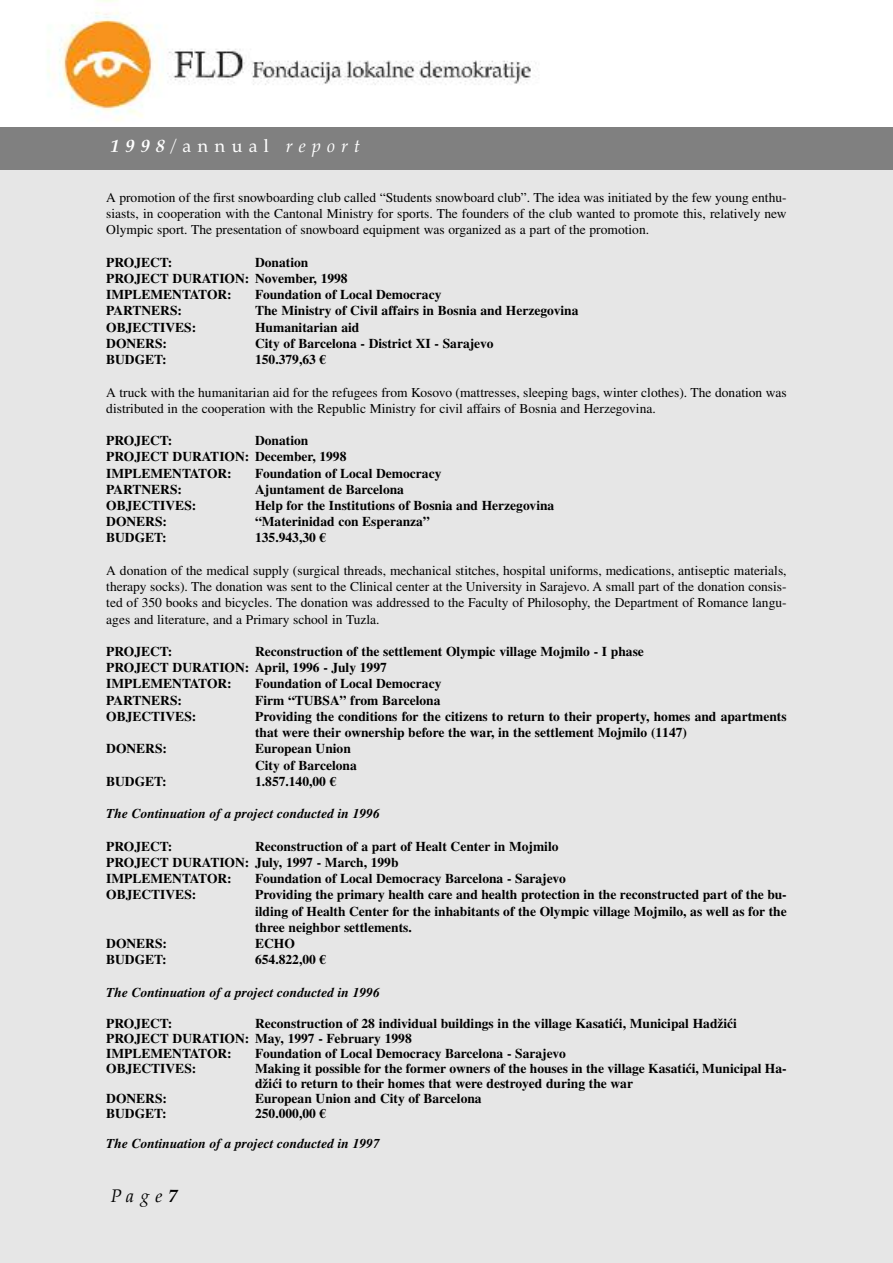
<style>
.page{position:relative;width:893px;height:1263px;background:#e6e6e6}
.page>*{position:absolute;margin:0;border:0;box-sizing:border-box;transform-origin:0 0}
.t1{font:italic 18px "Zapf Calligraphic 801 BT";letter-spacing:.345em;color:#fff}
.t2{font:italic 18px "Zapf Calligraphic 801 BT";color:#000}
.t3{font:700 13.5px/16.2px "H Times";color:#000}
.t4{font:13.5px/16.2px "H Times";color:#000;text-align:justify}
.t5{font:italic 700 13.5px "H Times";color:#000}
.s1{font-weight:700}
.s2{font-style:normal}
.s3{font-family:"Times New Roman"}
</style>
<div class="page">
<img style="left:0;top:0;width:885px;height:128px">
<div style="left:0;top:128px;width:893px;height:42px;background:#808080"></div>
<h1 class="t1" style="left:111px;top:135px;width:251px"><span class="s1">1998</span>/<span class="s2">annual</span> report</h1>
<p class="t4" style="left:106px;top:189px;width:682px">A promotion of the first snowboarding club called “Students snowboard club”. The idea was initiated by the few young enthu&shy;siasts, in cooperation with the Cantonal Ministry for sports. The founders of the club wanted to promote this, relatively new Olympic sport. The presentation of snowboard equipment was organized as a part of the promotion.</p>
<p class="t3" style="left:106px;top:254px;width:68px">PROJECT:</p>
<p class="t3" style="left:106px;top:254px;width:243px;text-indent:149px">Donation<br>PROJECT DURATION: November, 1998<br>IMPLEMENTATOR:</p>
<p class="t3" style="left:255px;top:286px;width:188px">Foundation of Local Democracy</p>
<p class="t3" style="left:106px;top:302px;width:77px">PARTNERS:</p>
<p class="t3" style="left:255px;top:302px;width:325px">The Ministry of Civil affairs in Bosnia and Herzegovina</p>
<p class="t3" style="left:106px;top:319px;width:92px">OBJECTIVES:</p>
<p class="t3" style="left:255px;top:319px;width:106px">Humanitarian aid</p>
<p class="t3" style="left:106px;top:335px;width:62px">DONERS:</p>
<p class="t3" style="left:255px;top:335px;width:240px">City of Barcelona - District XI - Sarajevo</p>
<p class="t3" style="left:106px;top:351px;width:62px">BUDGET:</p>
<p class="t3" style="left:255px;top:351px;width:73px">150.379,63 <span class="s3">€</span></p>
<p class="t4" style="left:106px;top:384px;width:682px">A truck with the humanitarian aid for the refugees from Kosovo (mattresses, sleeping bags, winter clothes). The donation was distributed in the cooperation with the Republic Ministry for civil affairs of Bosnia and Herzegovina.</p>
<p class="t3" style="left:106px;top:432px;width:68px">PROJECT:</p>
<p class="t3" style="left:106px;top:432px;width:242px;text-indent:149px">Donation<br>PROJECT DURATION: December, 1998<br>IMPLEMENTATOR:</p>
<p class="t3" style="left:255px;top:465px;width:188px">Foundation of Local Democracy</p>
<p class="t3" style="left:106px;top:481px;width:77px">PARTNERS:</p>
<p class="t3" style="left:255px;top:481px;width:150px">Ajuntament de Barcelona</p>
<p class="t3" style="left:106px;top:497px;width:92px">OBJECTIVES:</p>
<p class="t3" style="left:255px;top:497px;width:301px">Help for the Institutions of Bosnia and Herzegovina</p>
<p class="t3" style="left:106px;top:513px;width:62px">DONERS:</p>
<p class="t3" style="left:255px;top:513px;width:176px">“Materinidad con Esperanza”</p>
<p class="t3" style="left:106px;top:529px;width:62px">BUDGET:</p>
<p class="t3" style="left:255px;top:529px;width:73px">135.943,30 <span class="s3">€</span></p>
<p class="t4" style="left:106px;top:562px;width:682px">A donation of the medical supply (surgical threads, mechanical stitches, hospital uniforms, medications, antiseptic materials, therapy socks). The donation was sent to the Clinical center at the University in Sarajevo. A small part of the donation consis&shy;ted of 350 books and bicycles. The donation was addressed to the Faculty of Philosophy, the Department of Romance langu&shy;ages and literature, and a Primary school in Tuzla.</p>
<p class="t3" style="left:106px;top:643px;width:68px">PROJECT:</p>
<p class="t3" style="left:106px;top:643px;width:539px;text-indent:149px">Reconstruction of the settlement Olympic village Mojmilo - I phase<br>PROJECT DURATION: April, 1996 - July 1997<br>IMPLEMENTATOR:</p>
<p class="t3" style="left:255px;top:675px;width:188px">Foundation of Local Democracy</p>
<p class="t3" style="left:106px;top:692px;width:77px">PARTNERS:</p>
<p class="t3" style="left:255px;top:692px;width:187px">Firm “TUBSA” from Barcelona</p>
<p class="t3" style="left:106px;top:708px;width:92px">OBJECTIVES:</p>
<p class="t3" style="left:255px;top:708px;width:533px">Providing the conditions for the citizens to return to their property, homes and apartments that were their ownership before the war, in the settlement Mojmilo (1147)</p>
<p class="t3" style="left:106px;top:740px;width:62px">DONERS:</p>
<p class="t3" style="left:255px;top:740px;width:103px">European Union<br>City of Barcelona</p>
<p class="t3" style="left:106px;top:773px;width:62px">BUDGET:</p>
<p class="t3" style="left:255px;top:773px;width:83px">1.857.140,00 <span class="s3">€</span></p>
<p class="t5" style="left:106px;top:806px;width:275px">The Continuation of a project conducted in 1996</p>
<p class="t3" style="left:106px;top:838px;width:68px">PROJECT:</p>
<p class="t3" style="left:106px;top:838px;width:454px;text-indent:149px">Reconstruction of a part of Healt Center in Mojmilo<br>PROJECT DURATION: July, 1997 - March, 199b<br>IMPLEMENTATOR:</p>
<p class="t3" style="left:255px;top:870px;width:312px">Foundation of Local Democracy Barcelona - Sarajevo</p>
<p class="t3" style="left:106px;top:886px;width:92px">OBJECTIVES:</p>
<p class="t3" style="left:255px;top:886px;width:533px;text-align:justify">Providing the primary health care and health protection in the reconstructed part of the bu&shy;ilding of Health Center for the inhabitants of the Olympic village Mojmilo, as well as for the three neighbor settlements.</p>
<p class="t3" style="left:106px;top:935px;width:62px">DONERS:</p>
<p class="t3" style="left:255px;top:935px;width:41px">ECHO</p>
<p class="t3" style="left:106px;top:951px;width:62px">BUDGET:</p>
<p class="t3" style="left:255px;top:951px;width:73px">654.822,00 <span class="s3">€</span></p>
<p class="t5" style="left:106px;top:984px;width:275px">The Continuation of a project conducted in 1996</p>
<p class="t3" style="left:106px;top:1015px;width:68px">PROJECT:</p>
<p class="t3" style="left:106px;top:1015px;width:632px;line-height:15px;text-indent:149px">Reconstruction of 28 individual buildings in the village Kasati}i, Municipal Had`i}i<br>PROJECT DURATION: May, 1997 - February 1998<br>IMPLEMENTATOR:</p>
<p class="t3" style="left:255px;top:1045px;width:312px">Foundation of Local Democracy Barcelona - Sarajevo</p>
<p class="t3" style="left:106px;top:1060px;width:92px">OBJECTIVES:</p>
<p class="t3" style="left:255px;top:1060px;width:533px;line-height:15px">Making it possible for the former owners of the houses in the village Kasati}i, Municipal Ha&shy;d`i}i to return to their homes that were destroyed during the war</p>
<p class="t3" style="left:106px;top:1090px;width:62px">DONERS:</p>
<p class="t3" style="left:255px;top:1090px;width:228px">European Union and City of Barcelona</p>
<p class="t3" style="left:106px;top:1105px;width:62px">BUDGET:</p>
<p class="t3" style="left:255px;top:1105px;width:73px">250.000,00 <span class="s3">€</span></p>
<p class="t5" style="left:106px;top:1135px;width:275px">The Continuation of a project conducted in 1997</p>
<h1 class="t2" style="left:111px;top:1185px;width:68px">Page<span class="s1">7</span></h1>
</div>
